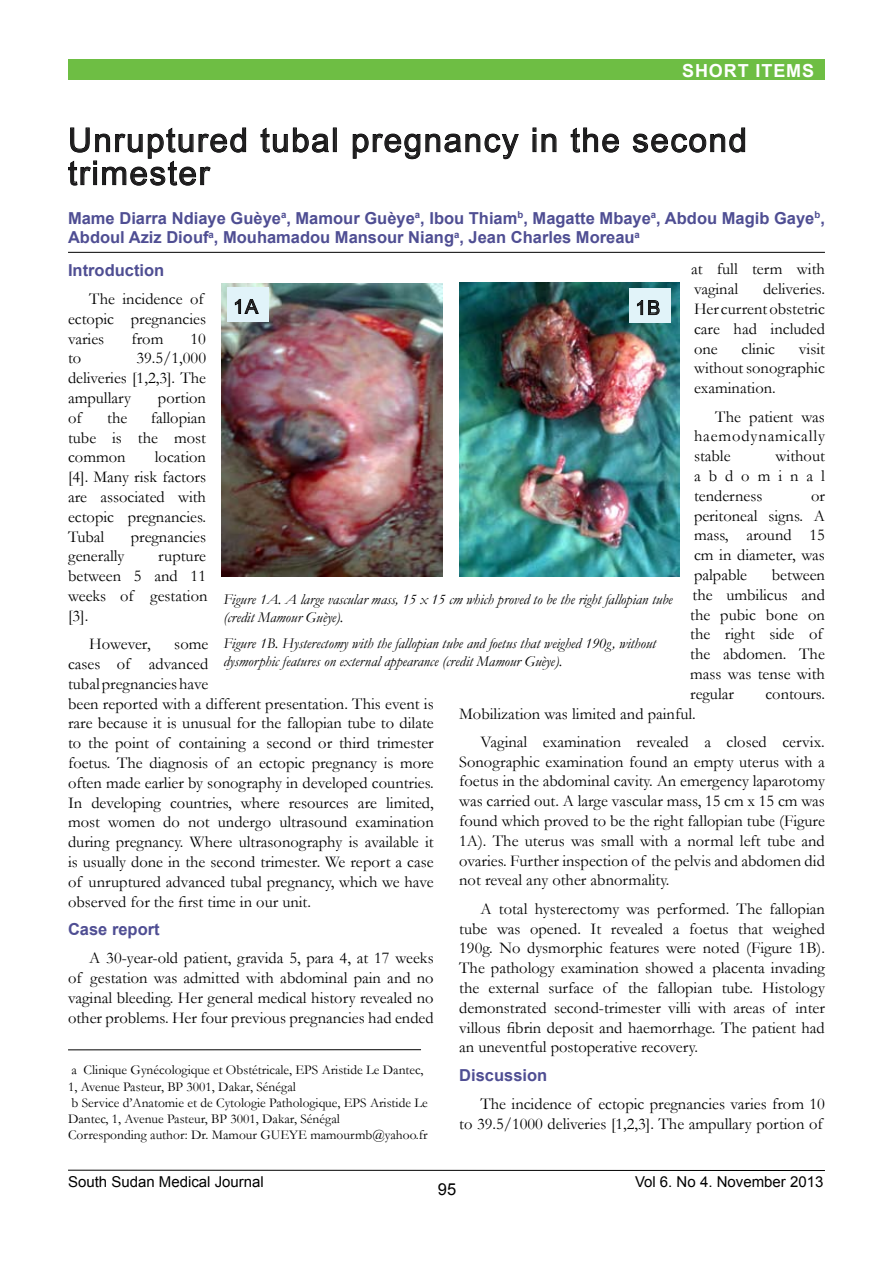
<style>
.page{position:relative;width:893px;height:1263px;background:#fff}
.page>*{position:absolute;margin:0;border:0;box-sizing:border-box;transform-origin:0 0}
.t1{font:33px/33px "Arial";letter-spacing:.05em;color:#1d1c1d}
.t2{font:19.5px "Arial";color:#1d1c1d}
.t3{font:700 18px "Arial";letter-spacing:.05em;color:#fff}
.t4{font:16.5px/19.8px "Garamond";color:#000;text-align:justify}
.t5{font:700 16.5px/19.8px "Arial";color:#4f4e93}
.t6{font:16.5px "Arial";color:#000}
.t7{font:italic 15px/18px "Garamond";color:#000}
.t8{font:15px "Arial";color:#000}
.t9{font:13.5px/16.2px "Garamond";color:#000}
</style>
<div class="page">
<hr style="left:68px;top:1170px;width:757px;height:1px;background:#000">
<div style="left:68px;top:60px;width:757px;height:20px;background:#6ebe44"></div>
<svg style="left:260px;top:127px;width:69px;height:26px"></svg>
<div style="left:333px;top:128px;width:3px;height:24px;border:1px solid #000"></div>
<svg style="left:352px;top:133px;width:167px;height:26px"></svg>
<svg style="left:533px;top:128px;width:24px;height:24px"></svg>
<svg style="left:570px;top:127px;width:49px;height:26px"></svg>
<svg style="left:633px;top:127px;width:112px;height:26px"></svg>
<svg style="left:68px;top:127px;width:178px;height:59px"></svg>
<img style="left:222px;top:283px;width:220px;height:294px">
<img style="left:459px;top:283px;width:220px;height:293px">
<hr style="left:68px;top:1049px;width:353px;height:1px;background:#000">
<div style="left:227px;top:287px;width:42px;height:34px;background:#e1f3f9"></div>
<svg style="left:235px;top:299px;width:24px;height:15px"></svg>
<div style="left:629px;top:288px;width:42px;height:34px;background:#e1f3f9"></div>
<svg style="left:637px;top:300px;width:23px;height:15px"></svg>
<hr style="left:68px;top:252px;width:757px;height:1px;background:#000">
<p class="t3" style="left:682px;top:58px;width:134px">SHORT ITEMS</p>
<h1 class="t1" style="left:68px;top:124px;width:680px">Unruptured tubal pregnancy in the second trimester</h1>
<p class="t5" style="left:68px;top:208px;width:758px">Mame Diarra Ndiaye Guèye<sup>a</sup>, Mamour Guèye<sup>a</sup>, Ibou Thiam<sup>b</sup>, Magatte Mbaye<sup>a</sup>, Abdou Magib Gaye<sup>b</sup>,<br>Abdoul Aziz Diouf<sup>a</sup>, Mouhamadou Mansour Niang<sup>a</sup>, Jean Charles Moreau<sup>a</sup></p>
<p class="t5" style="left:68px;top:260px;width:98px">Introduction</p>
<p class="t4" style="left:68px;top:288px;width:140px;text-align:left;text-indent:21px">The incidence of ectopic pregnancies varies</p>
<p class="t4" style="left:691px;top:259px;width:135px">at full term with vaginal</p>
<p class="t4" style="left:694px;top:279px;width:132px;text-indent:69px">deliveries.<br>Her current obstetric care had included one</p>
<p class="t2" style="left:233px;top:294px;width:26px">1A</p>
<p class="t2" style="left:635px;top:295px;width:26px">1B</p>
<p class="t4" style="left:131px;top:328px;width:33px">from</p>
<p class="t4" style="left:191px;top:328px;width:17px">10</p>
<p class="t4" style="left:741px;top:338px;width:35px">clinic</p>
<p class="t4" style="left:694px;top:338px;width:132px;text-indent:105px">visit without sonographic examination.</p>
<p class="t4" style="left:694px;top:406px;width:132px;text-indent:21px">The patient was haemodynamically stable</p>
<p class="t4" style="left:68px;top:348px;width:140px;text-indent:68px">39.5/1,000 deliveries [1,2,3]. The ampullary</p>
<p class="t4" style="left:68px;top:348px;width:15px">to</p>
<p class="t4" style="left:158px;top:387px;width:50px">portion</p>
<p class="t4" style="left:68px;top:407px;width:140px;text-indent:83px">fallopian tube is the most common</p>
<p class="t4" style="left:68px;top:407px;width:15px">of</p>
<p class="t4" style="left:107px;top:407px;width:22px">the</p>
<p class="t4" style="left:694px;top:446px;width:132px;text-indent:82px">without abdominal tenderness</p>
<p class="t4" style="left:68px;top:447px;width:140px;text-indent:87px">location [4]. Many risk factors are associated with ectopic pregnancies.<br>Tubal</p>
<p class="t4" style="left:694px;top:485px;width:132px;text-indent:117px">or peritoneal signs. A mass, around 15 cm in diameter, was palpable</p>
<p class="t4" style="left:131px;top:526px;width:77px">pregnancies</p>
<p class="t4" style="left:68px;top:546px;width:58px">generally</p>
<p class="t4" style="left:68px;top:546px;width:141px;text-indent:90px">rupture between 5 and 11 weeks of gestation [3].</p>
<p class="t4" style="left:89px;top:634px;width:63px">However,</p>
<p class="t4" style="left:690px;top:564px;width:136px;text-align:left;text-indent:82px">between the umbilicus and the pubic bone on the right side of the abdomen. The mass was tense with regular</p>
<p class="t7" style="left:223px;top:590px;width:451px">Figure 1A. A large vascular mass, 15 x 15 cm which proved to be the right fallopian tube (credit Mamour Guèye).</p>
<p class="t7" style="left:223px;top:634px;width:434px">Figure 1B. Hysterectomy with the fallopian tube and foetus that weighed 190g, without dysmorphic features on external appearance (credit Mamour Guèye).</p>
<p class="t4" style="left:68px;top:634px;width:367px;text-align:left;text-indent:106px">some<br>cases of advanced<br>tubal pregnancies have<br>been reported with a different presentation. This event is rare because it is unusual for the fallopian tube to dilate to the point of containing a second or third trimester foetus. The diagnosis of an ectopic pregnancy is more often made earlier by sonography in developed countries.<br>In developing countries, where resources are limited, most women do not undergo ultrasound examination during pregnancy. Where ultrasonography is available it is usually done in the second trimester. We report a case of unruptured advanced tubal pregnancy, which we have observed for the first time in our unit.</p>
<p class="t5" style="left:68px;top:920px;width:93px">Case report</p>
<p class="t4" style="left:68px;top:948px;width:367px;text-indent:21px">A 30-year-old patient, gravida 5, para 4, at 17 weeks of gestation was admitted with abdominal pain and no vaginal bleeding. Her general medical history revealed no other problems. Her four previous pregnancies had ended</p>
<p class="t4" style="left:765px;top:683px;width:61px">contours.</p>
<p class="t4" style="left:480px;top:699px;width:346px;line-height:28.3px;text-indent:-21px">Mobilization was limited and painful.<br>Vaginal examination revealed a closed cervix.</p>
<p class="t4" style="left:459px;top:751px;width:367px">Sonographic examination found an empty uterus with a foetus in the abdominal cavity. An emergency laparotomy was carried out. A large vascular mass, 15 cm x 15 cm was found which proved to be the right fallopian tube (Figure 1A). The uterus was small with a normal left tube and ovaries. Further inspection of the pelvis and abdomen did not reveal any other abnormality.</p>
<p class="t4" style="left:459px;top:898px;width:367px;text-indent:21px">A total hysterectomy was performed. The fallopian tube was opened. It revealed a foetus that weighed 190g. No dysmorphic features were noted (Figure 1B).<br>The pathology examination showed a placenta invading the external surface of the fallopian tube. Histology demonstrated second-trimester villi with areas of inter villous fibrin deposit and haemorrhage. The patient had an uneventful postoperative recovery.</p>
<p class="t5" style="left:459px;top:1065px;width:90px">Discussion</p>
<p class="t4" style="left:459px;top:1093px;width:367px;text-align:right">The incidence of ectopic pregnancies varies from 10<br>to 39.5/1000 deliveries [1,2,3]. The ampullary portion of</p>
<p class="t9" style="left:68px;top:1062px;width:361px">a Clinique Gynécologique et Obstétricale, EPS Aristide Le Dantec, 1, Avenue Pasteur, BP 3001, Dakar, Sénégal<br>b Service d’Anatomie et de Cytologie Pathologique, EPS Aristide Le Dantec, 1, Avenue Pasteur, BP 3001, Dakar, Sénégal<br>Corresponding author: Dr. Mamour GUEYE mamourmb@yahoo.fr</p>
<p class="t8" style="left:68px;top:1172px;width:197px">South Sudan Medical Journal</p>
<p class="t8" style="left:635px;top:1172px;width:190px">Vol 6. No 4. November 2013</p>
<p class="t6" style="left:438px;top:1178px;width:20px">95</p>
</div>
